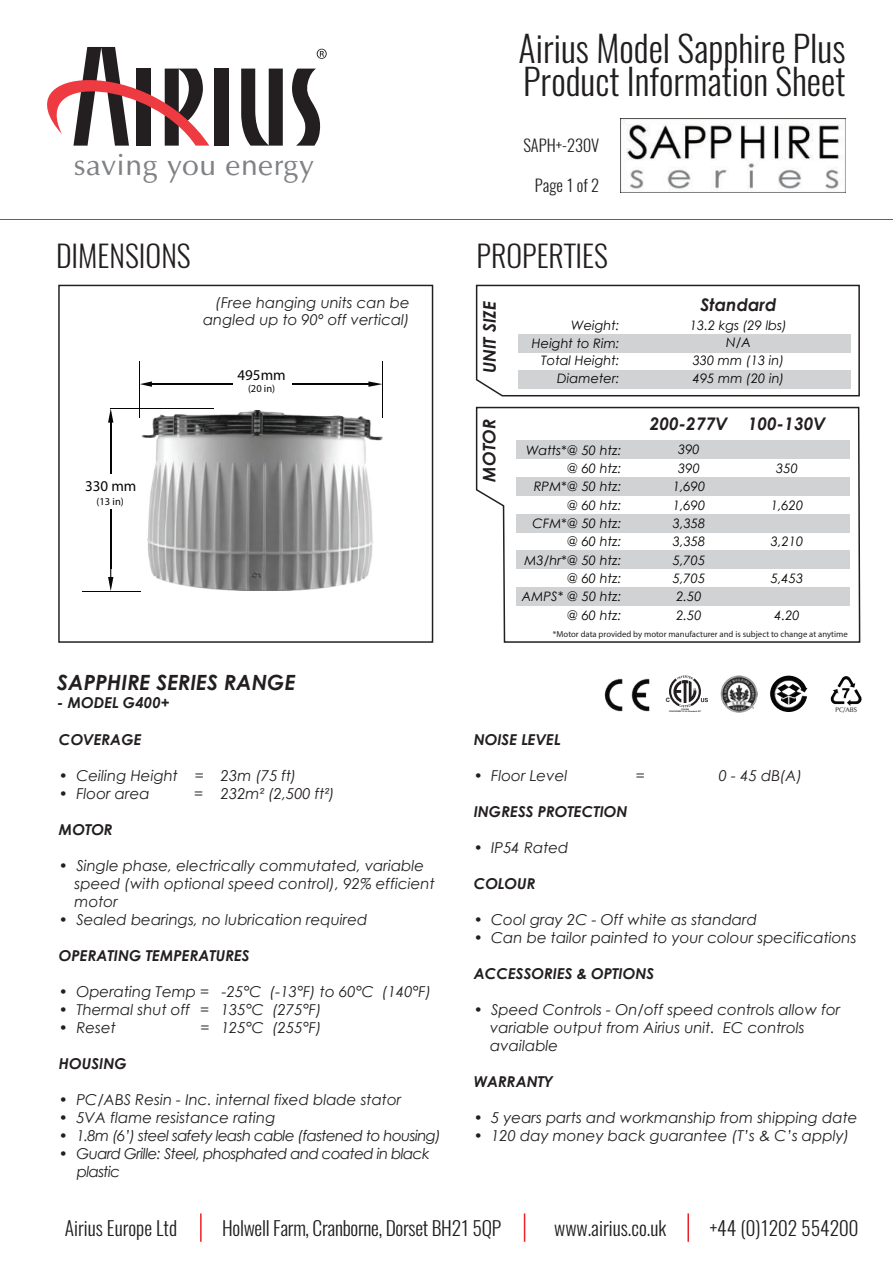
<style>
.page{position:relative;width:893px;height:1263px;background:#fff}
.page>*{position:absolute;margin:0;border:0;box-sizing:border-box;transform-origin:0 0}
.t1{font:300 36px/33px "Oswald";color:#211e1e}
.t2{font:300 30px "Oswald";color:#231f20}
.t3{font:29.7px "Optima";letter-spacing:.02em;color:#808285}
.t4{font:italic 700 21px "Century Gothic";color:#231f20}
.t5{font:300 19.5px "Oswald";color:#211e1e}
.t6{font:italic 700 17.4px "Century Gothic";color:#231f20}
.t7{font:300 16.5px "Oswald";color:#231f20}
.t8{font:italic 15px/18px "Century Gothic";color:#231f20}
.t9{font:italic 700 15px "Century Gothic";color:#231f20}
.t10{font:italic 15px "Century Gothic";letter-spacing:-.04em;color:#231f20}
.t11{font:15px "Myriad Pro";color:#050504}
.t12{font:italic 14.85px/17.9px "Century Gothic";color:#231f20;text-align:right}
.t13{font:italic 13.05px/18.3px "Century Gothic";color:#050504;text-align:right}
.t14{font:10.5px "Myriad Pro";color:#050504}
.t15{font:8.7px "Myriad Pro";color:#231f20}
.t16{font:6.6px "Optima";color:#231f20}
.t17{font:700 5.85px "Arial";color:#231f20}
.t18{font:700 2.1px/2.4px "Arial";color:#231f20;text-align:center}
</style>
<div class="page">
<hr style="left:110px;top:509px;width:1px;height:59px;background:#050504">
<hr style="left:110px;top:417px;width:1px;height:57px;background:#050504">
<svg style="left:108px;top:409px;width:5px;height:22px"></svg>
<svg style="left:108px;top:568px;width:5px;height:23px"></svg>
<hr style="left:292px;top:384px;width:76px;height:1px;background:#050504">
<hr style="left:152px;top:384px;width:81px;height:1px;background:#050504">
<svg style="left:141px;top:381px;width:18px;height:6px"></svg>
<svg style="left:360px;top:381px;width:23px;height:6px"></svg>
<hr style="left:82px;top:591px;width:58px;height:1px;background:#050504">
<hr style="left:110px;top:408px;width:104px;height:1px;background:#050504">
<hr style="left:140px;top:361px;width:1px;height:57px;background:#050504">
<hr style="left:383px;top:361px;width:1px;height:57px;background:#050504">
<img style="left:139px;top:411px;width:245px;height:179px">
<div style="left:58px;top:285px;width:375px;height:358px;border:1px solid #231f20"></div>
<svg style="left:475px;top:284px;width:385px;height:113px"></svg>
<svg style="left:475px;top:406px;width:386px;height:237px"></svg>
<img style="left:604px;top:678px;width:46px;height:34px">
<img style="left:720px;top:676px;width:37px;height:36px">
<svg style="left:669px;top:675px;width:39px;height:32px"></svg>
<img style="left:830px;top:676px;width:32px;height:30px">
<img style="left:770px;top:676px;width:38px;height:36px">
<div style="left:214px;top:69px;width:14px;height:77px;background:#231f20"></div>
<svg style="left:241px;top:69px;width:42px;height:77px"></svg>
<svg style="left:292px;top:69px;width:29px;height:77px"></svg>
<svg style="left:47px;top:47px;width:162px;height:99px"></svg>
<svg style="left:317px;top:49px;width:10px;height:10px"></svg>
<hr style="left:1px;top:219px;width:892px;height:1px;background:#eb262b">
<img style="left:621px;top:118px;width:224px;height:75px">
<hr style="left:200px;top:1213px;width:2px;height:29px;background:#ec2026">
<svg style="left:524px;top:1213px;width:1px;height:29px"></svg>
<hr style="left:687px;top:1213px;width:2px;height:29px;background:#ec2026">
<h3 class="t3" style="left:74px;top:147px;width:242px">saving you energy</h3>
<h1 class="t1" style="left:518px;top:35px;width:328px">Airius Model Sapphire Plus<br>Product Information Sheet</h1>
<p class="t7" style="left:523px;top:138px;width:77px">SAPH+-230V</p>
<p class="t7" style="left:535px;top:178px;width:66px">Page 1 of 2</p>
<h2 class="t2" style="left:56px;top:243px;width:136px">DIMENSIONS</h2>
<h2 class="t2" style="left:477px;top:243px;width:133px">PROPERTIES</h2>
<p class="t12" style="left:203px;top:295px;width:208px">(Free hanging units can be angled up to 90º off vertical)</p>
<p class="t11" style="left:238px;top:369px;width:50px">495mm</p>
<p class="t11" style="left:85px;top:480px;width:53px">330 mm</p>
<p class="t14" style="left:97px;top:498px;width:29px">(13 in)</p>
<p class="t14" style="left:248px;top:384px;width:29px">(20 in)</p>
<h3 class="t4" style="left:57px;top:670px;width:240px">SAPPHIRE SERIES RANGE</h3>
<p class="t9" style="left:57px;top:694px;width:114px">- MODEL G400+</p>
<p class="t9" style="left:59px;top:731px;width:84px">COVERAGE</p>
<p class="t8" style="left:59px;top:768px;width:239px">ï Ceiling Height = 23m (75 ft) ï Floor area</p>
<p class="t8" style="left:194px;top:786px;width:142px">= 232m² (2,500 ft²)</p>
<p class="t9" style="left:59px;top:821px;width:55px">MOTOR</p>
<p class="t8" style="left:59px;top:858px;width:367px">ï Single phase, electrically commutated, variable</p>
<p class="t8" style="left:75px;top:876px;width:362px">speed (with optional speed control), 92% efficient</p>
<p class="t8" style="left:75px;top:894px;width:45px">motor</p>
<p class="t8" style="left:59px;top:912px;width:310px">ï Sealed bearings, no lubrication required</p>
<p class="t9" style="left:59px;top:947px;width:192px">OPERATING TEMPERATURES</p>
<p class="t8" style="left:59px;top:984px;width:374px">ï Operating Temp = -25°C (-13°F) to 60°C (140°F) ï Thermal shut off = 135°C (275°F)<br>ï Reset</p>
<p class="t8" style="left:200px;top:1020px;width:123px">= 125°C (255°F)</p>
<p class="t9" style="left:59px;top:1055px;width:70px">HOUSING</p>
<p class="t8" style="left:59px;top:1092px;width:344px">ï PC/ABS Resin - Inc. internal fixed blade stator</p>
<p class="t8" style="left:59px;top:1110px;width:218px">ï 5VA flame resistance rating</p>
<p class="t10" style="left:59px;top:1130px;width:384px">ï 1.8m (6’) steel safety leash cable (fastened to housing)</p>
<p class="t10" style="left:59px;top:1148px;width:372px">ï Guard Grille: Steel, phosphated and coated in black</p>
<p class="t10" style="left:77px;top:1166px;width:45px">plastic</p>
<p class="t6" style="left:480px;top:373px;width:74px;rotate:-90deg">UNIT SIZE</p>
<p class="t6" style="left:479px;top:482px;width:64px;rotate:-90deg">MOTOR</p>
<p class="t6" style="left:700px;top:295px;width:78px">Standard</p>
<p class="t13" style="left:532px;top:317px;width:89px;line-height:17.7px">Weight:<br>Height to Rim:<br>Total Height:<br>Diameter:</p>
<p class="t13" style="left:690px;top:317px;width:99px;line-height:17.7px;text-align:center">13.2 kgs (29 lbs)<br>N/A<br>330 mm (13 in)<br>495 mm (20 in)</p>
<p class="t13" style="left:526px;top:442px;width:97px">Watts*@ 50 htz:</p>
<p class="t13" style="left:534px;top:479px;width:89px">RPM*@ 50 htz:</p>
<p class="t13" style="left:532px;top:515px;width:90px">CFM*@ 50 htz:</p>
<p class="t13" style="left:525px;top:552px;width:98px">M3/hr*@ 50 htz: @ 60 htz:</p>
<p class="t13" style="left:567px;top:460px;width:56px">@ 60 htz:</p>
<p class="t13" style="left:567px;top:497px;width:56px">@ 60 htz:</p>
<p class="t13" style="left:567px;top:534px;width:56px">@ 60 htz:</p>
<p class="t13" style="left:522px;top:589px;width:101px">AMPS* @ 50 htz:</p>
<p class="t13" style="left:567px;top:607px;width:56px">@ 60 htz:</p>
<p class="t6" style="left:650px;top:414px;width:79px">200-277V</p>
<p class="t13" style="left:673px;top:442px;width:34px;text-align:center">390<br>390<br>1,690<br>1,690<br>3,358<br>3,358<br>5,705<br>5,705<br>2.50<br>2.50</p>
<p class="t6" style="left:748px;top:414px;width:79px">100-130V</p>
<p class="t13" style="left:776px;top:460px;width:23px">350</p>
<p class="t13" style="left:771px;top:497px;width:34px">1,620</p>
<p class="t13" style="left:771px;top:534px;width:34px">3,210</p>
<p class="t13" style="left:771px;top:570px;width:34px">5,453</p>
<p class="t13" style="left:774px;top:607px;width:27px">4.20</p>
<p class="t15" style="left:553px;top:631px;width:296px">*Motor data provided by motor manufacturer and is subject to change at anytime</p>
<p class="t17" style="left:666px;top:697px;width:6px">C</p>
<p class="t18" style="left:669px;top:708px;width:34px">3164849<br>CONFORMS TO UL Standard 507</p>
<p class="t16" style="left:835px;top:707px;width:23px">PC/ABS</p>
<p class="t9" style="left:474px;top:731px;width:88px">NOISE LEVEL</p>
<p class="t8" style="left:474px;top:768px;width:95px">ï Floor Level</p>
<p class="t8" style="left:636px;top:768px;width:11px">=</p>
<p class="t8" style="left:719px;top:768px;width:85px">0 - 45 dB(A)</p>
<p class="t9" style="left:474px;top:803px;width:155px">INGRESS PROTECTION</p>
<p class="t8" style="left:474px;top:840px;width:96px">ï IP54 Rated</p>
<p class="t9" style="left:474px;top:875px;width:63px">COLOUR</p>
<p class="t8" style="left:474px;top:912px;width:384px">ï Cool gray 2C - Off white as standard<br>ï Can be tailor painted to your colour specifications</p>
<p class="t9" style="left:474px;top:965px;width:182px">ACCESSORIES &amp; OPTIONS</p>
<p class="t8" style="left:490px;top:1002px;width:352px;text-indent:-17px">ï Speed Controls - On/off speed controls allow for variable output from Airius unit. EC controls available</p>
<p class="t9" style="left:474px;top:1073px;width:81px">WARRANTY</p>
<p class="t8" style="left:474px;top:1110px;width:385px">ï 5 years parts and workmanship from shipping date ï 120 day money back guarantee (T’s &amp; C’s apply)</p>
<h3 class="t5" style="left:65px;top:1220px;width:114px">Airius Europe Ltd</h3>
<h3 class="t5" style="left:222px;top:1220px;width:281px">Holwell Farm, Cranborne, Dorset BH21 5QP</h3>
<h3 class="t5" style="left:554px;top:1220px;width:114px">www.airius.co.uk</h3>
<h3 class="t5" style="left:710px;top:1220px;width:150px">+44 (0)1202 554200</h3>
</div>
